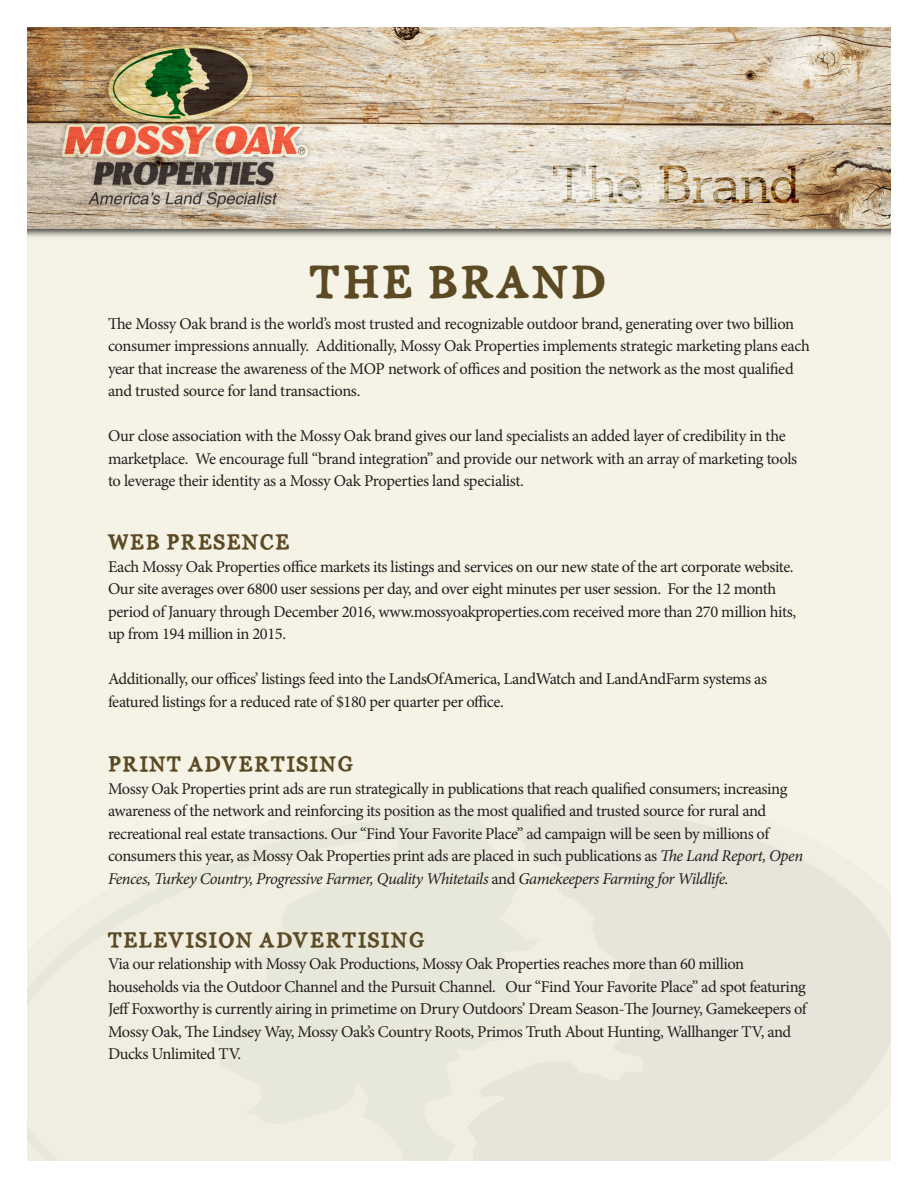
<style>
.page{position:relative;width:918px;height:1188px;background:#fff}
.page>*{position:absolute;margin:0;border:0;box-sizing:border-box;transform-origin:0 0}
.t1{font:45px "Mix Serif";letter-spacing:-.025em;color:#5c4a24}
.t2{font:21px "Mix Serif";letter-spacing:-.025em;color:#5c4a24}
.t3{font:16.5px/22.5px "Minion Pro";letter-spacing:-.025em;color:#231f20}
.s1{font-style:italic}
</style>
<div class="page">
<img style="left:27px;top:27px;width:864px;height:757px">
<div style="left:27px;top:784px;width:864px;height:24px;background:#f5f3e6"></div>
<svg style="left:466px;top:801px;width:425px;height:360px;background:#e9e7db"></svg>
<svg style="left:27px;top:808px;width:515px;height:353px;background:#ecebdd"></svg>
<p class="t1" style="left:310px;top:263px;width:300px">THE BRAND</p>
<p class="t3" style="left:108px;top:312px;width:703px">The Mossy Oak brand is the world’s most trusted and recognizable outdoor brand, generating over two billion consumer impressions annually. Additionally, Mossy Oak Properties implements strategic marketing plans each year that increase the awareness of the MOP network of offices and position the network as the most qualified and trusted source for land transactions.</p>
<p class="t3" style="left:108px;top:425px;width:691px">Our close association with the Mossy Oak brand gives our land specialists an added layer of credibility in the marketplace. We encourage full “brand integration” and provide our network with an array of marketing tools to leverage their identity as a Mossy Oak Properties land specialist.</p>
<p class="t2" style="left:108px;top:533px;width:185px">WEB PRESENCE</p>
<p class="t3" style="left:108px;top:555px;width:690px">Each Mossy Oak Properties office markets its listings and services on our new state of the art corporate website.<br>Our site averages over 6800 user sessions per day, and over eight minutes per user session. For the 12 month period of January through December 2016, www.mossyoakproperties.com received more than 270 million hits, up from 194 million in 2015.</p>
<p class="t3" style="left:108px;top:668px;width:661px">Additionally, our offices’ listings feed into the LandsOfAmerica, LandWatch and LandAndFarm systems as featured listings for a reduced rate of $180 per quarter per office.</p>
<p class="t2" style="left:108px;top:755px;width:249px">PRINT ADVERTISING</p>
<p class="t3" style="left:108px;top:777px;width:697px">Mossy Oak Properties print ads are run strategically in publications that reach qualified consumers; increasing awareness of the network and reinforcing its position as the most qualified and trusted source for rural and recreational real estate transactions. Our “Find Your Favorite Place” ad campaign will be seen by millions of consumers this year, as Mossy Oak Properties print ads are placed in such publications as <span class="s1">The Land Report, Open Fences, Turkey Country, Progressive Farmer, Quality Whitetails</span> and <span class="s1">Gamekeepers Farming for Wildlife.</span></p>
<p class="t2" style="left:108px;top:931px;width:320px">TELEVISION ADVERTISING</p>
<p class="t3" style="left:108px;top:953px;width:700px">Via our relationship with Mossy Oak Productions, Mossy Oak Properties reaches more than 60 million households via the Outdoor Channel and the Pursuit Channel. Our “Find Your Favorite Place” ad spot featuring Jeff Foxworthy is currently airing in primetime on Drury Outdoors’ Dream Season-The Journey, Gamekeepers of Mossy Oak, The Lindsey Way, Mossy Oak’s Country Roots, Primos Truth About Hunting, Wallhanger TV, and Ducks Unlimited TV.</p>
</div>
